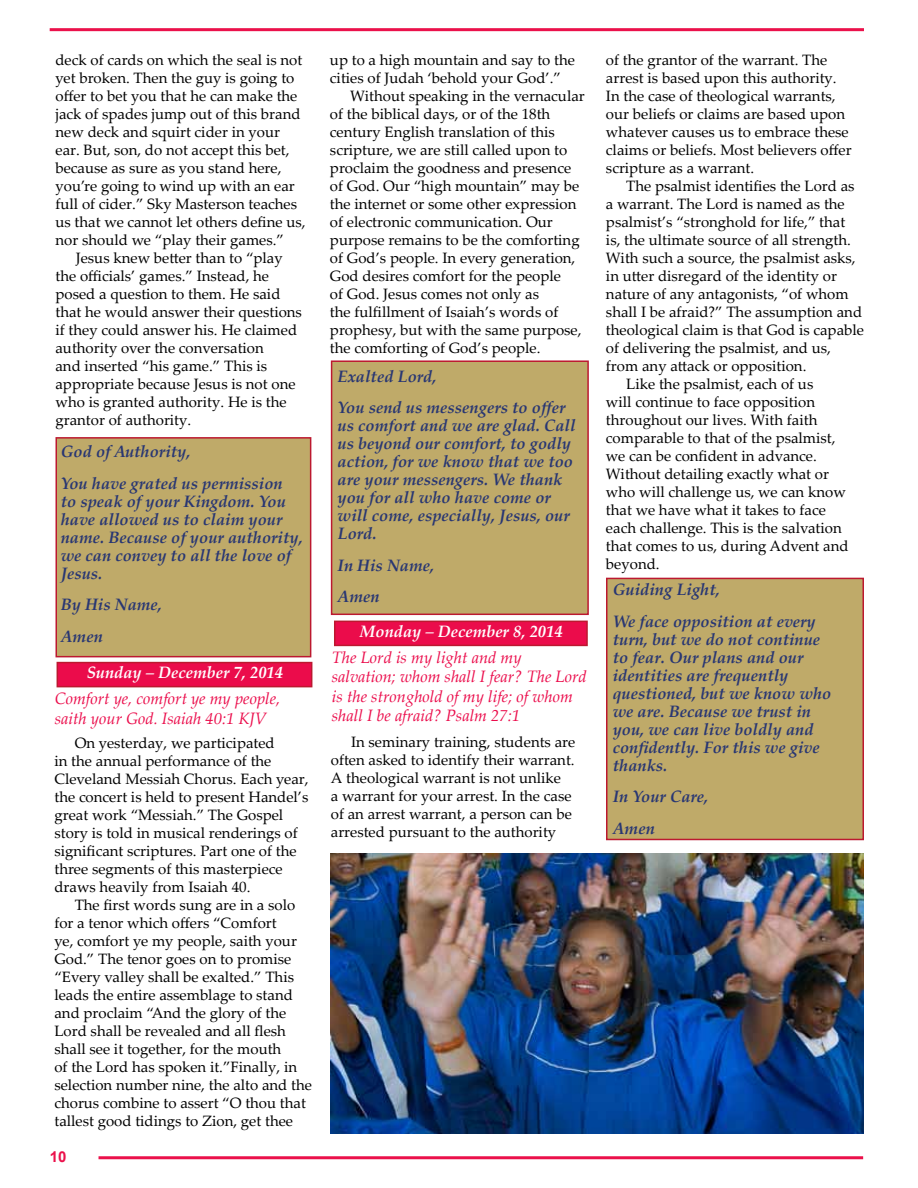
<style>
.page{position:relative;width:918px;height:1188px;background:#fff}
.page>*{position:absolute;margin:0;border:0;box-sizing:border-box;transform-origin:0 0}
.t1{font:italic 700 16.5px/18px "Palatino Linotype";color:#293773}
.t2{font:italic 16.5px/19.5px "Palatino Linotype";color:#eb0c4b}
.t3{font:italic 700 16.5px "Palatino Linotype";color:#fff}
.t4{font:15px/18px "Palatino Linotype";color:#000}
.t5{font:700 15px "Arial";color:#eb114b}
</style>
<div class="page">
<hr style="left:99px;top:1156px;width:764px;height:3px;background:#eb114b">
<hr style="left:50px;top:28px;width:814px;height:3px;background:#eb114b">
<div style="left:57px;top:662px;width:255px;height:25px;background:#eb0c4b;border:2px solid #bc1930"></div>
<div style="left:331px;top:360px;width:258px;height:255px;background:#bfaa69;border:2px solid #bc1930"></div>
<div style="left:606px;top:578px;width:258px;height:262px;background:#bfaa69;border:2px solid #bc1930"></div>
<div style="left:334px;top:621px;width:254px;height:25px;background:#eb0c4b;border:2px solid #bc1930"></div>
<div style="left:56px;top:437px;width:255px;height:220px;background:#bfaa69;border:2px solid #bc1930"></div>
<img style="left:330px;top:854px;width:534px;height:280px">
<p class="t4" style="left:55px;top:51px;width:248px">deck of cards on which the seal is not</p>
<p class="t4" style="left:55px;top:69px;width:240px">yet broken. Then the guy is going to</p>
<p class="t4" style="left:55px;top:87px;width:243px">offer to bet you that he can make the</p>
<p class="t4" style="left:55px;top:105px;width:247px">jack of spades jump out of this brand</p>
<p class="t4" style="left:55px;top:123px;width:226px">new deck and squirt cider in your</p>
<p class="t4" style="left:55px;top:141px;width:236px">ear. But, son, do not accept this bet,</p>
<p class="t4" style="left:55px;top:159px;width:227px">because as sure as you stand here,</p>
<p class="t4" style="left:55px;top:177px;width:241px">you’re going to wind up with an ear</p>
<p class="t4" style="left:55px;top:195px;width:243px">full of cider.” Sky Masterson teaches</p>
<p class="t4" style="left:55px;top:213px;width:252px">us that we cannot let others define us,</p>
<p class="t4" style="left:55px;top:231px;width:230px">nor should we “play their games.”</p>
<p class="t4" style="left:76px;top:249px;width:209px">Jesus knew better than to “play</p>
<p class="t4" style="left:55px;top:267px;width:215px">the officials’ games.” Instead, he</p>
<p class="t4" style="left:55px;top:285px;width:227px">posed a question to them. He said</p>
<p class="t4" style="left:55px;top:303px;width:248px">that he would answer their questions</p>
<p class="t4" style="left:55px;top:321px;width:243px">if they could answer his. He claimed</p>
<p class="t4" style="left:55px;top:339px;width:210px">authority over the conversation</p>
<p class="t4" style="left:55px;top:357px;width:213px">and inserted “his game.” This is</p>
<p class="t4" style="left:55px;top:375px;width:242px">appropriate because Jesus is not one</p>
<p class="t4" style="left:55px;top:393px;width:233px">who is granted authority. He is the</p>
<p class="t4" style="left:55px;top:411px;width:137px">grantor of authority.</p>
<p class="t1" style="left:61px;top:435px;width:224px;line-height:31.5px">God of Authority,<br>You have grated us permission</p>
<p class="t1" style="left:61px;top:491px;width:244px">to speak of your Kingdom. You have allowed us to claim your name. Because of your authority, we can convey to all the love of<br>Jesus.</p>
<p class="t1" style="left:61px;top:588px;width:103px;line-height:31.5px">By His Name,<br>Amen</p>
<p class="t3" style="left:87px;top:661px;width:198px">Sunday – December 7, 2014</p>
<p class="t2" style="left:55px;top:688px;width:227px">Comfort ye, comfort ye my people, saith your God. Isaiah 40:1 KJV</p>
<p class="t4" style="left:54px;top:733px;width:256px;text-indent:20px">On yesterday, we participated<br>in the annual performance of the Cleveland Messiah Chorus. Each year, the concert is held to present Handel’s great work “Messiah.” The Gospel story is told in musical renderings of significant scriptures. Part one of the three segments of this masterpiece draws heavily from Isaiah 40.</p>
<p class="t4" style="left:54px;top:895px;width:259px;text-indent:20px">The first words sung are in a solo for a tenor which offers “Comfort<br>ye, comfort ye my people, saith your God.” The tenor goes on to promise “Every valley shall be exalted.” This leads the entire assemblage to stand and proclaim “And the glory of the Lord shall be revealed and all flesh shall see it together, for the mouth<br>of the Lord has spoken it.”Finally, in selection number nine, the alto and the chorus combine to assert “O thou that tallest good tidings to Zion, get thee</p>
<p class="t5" style="left:50px;top:1146px;width:18px">10</p>
<p class="t4" style="left:330px;top:50px;width:246px">up to a high mountain and say to the</p>
<p class="t4" style="left:330px;top:68px;width:233px">cities of Judah ‘behold your God’.”</p>
<p class="t4" style="left:350px;top:86px;width:236px">Without speaking in the vernacular</p>
<p class="t4" style="left:330px;top:104px;width:222px">of the biblical days, or of the 18th</p>
<p class="t4" style="left:330px;top:122px;width:226px">century English translation of this</p>
<p class="t4" style="left:330px;top:140px;width:239px">scripture, we are still called upon to</p>
<p class="t4" style="left:330px;top:158px;width:243px">proclaim the goodness and presence</p>
<p class="t4" style="left:330px;top:176px;width:251px">of God. Our “high mountain” may be</p>
<p class="t4" style="left:330px;top:194px;width:248px">the internet or some other expression</p>
<p class="t4" style="left:330px;top:212px;width:224px">of electronic communication. Our</p>
<p class="t4" style="left:330px;top:230px;width:251px">purpose remains to be the comforting</p>
<p class="t4" style="left:330px;top:248px;width:247px">of God’s people. In every generation,</p>
<p class="t4" style="left:330px;top:266px;width:233px">God desires comfort for the people</p>
<p class="t4" style="left:330px;top:284px;width:211px">of God. Jesus comes not only as</p>
<p class="t4" style="left:330px;top:302px;width:230px">the fulfillment of Isaiah’s words of</p>
<p class="t4" style="left:330px;top:320px;width:253px">prophesy, but with the same purpose,</p>
<p class="t4" style="left:330px;top:338px;width:212px">the comforting of God’s people.</p>
<p class="t1" style="left:338px;top:360px;width:229px;line-height:31.5px">Exalted Lord,<br>You send us messengers to offer</p>
<p class="t1" style="left:338px;top:416px;width:239px">us comfort and we are glad. Call us beyond our comfort, to godly action, for we know that we too are your messengers. We thank you for all who have come or will come, especially, Jesus, our<br>Lord.</p>
<p class="t1" style="left:338px;top:549px;width:98px;line-height:31.5px">In His Name,<br>Amen</p>
<p class="t3" style="left:360px;top:620px;width:204px">Monday – December 8, 2014</p>
<p class="t2" style="left:332px;top:647px;width:256px">The Lord is my light and my salvation; whom shall I fear? The Lord is the stronghold of my life; of whom shall I be afraid? Psalm 27:1</p>
<p class="t4" style="left:331px;top:732px;width:246px;text-indent:20px">In seminary training, students are often asked to identify their warrant.<br>A theological warrant is not unlike<br>a warrant for your arrest. In the case of an arrest warrant, a person can be arrested pursuant to the authority</p>
<p class="t4" style="left:606px;top:51px;width:247px">of the grantor of the warrant. The arrest is based upon this authority.<br>In the case of theological warrants, our beliefs or claims are based upon whatever causes us to embrace these claims or beliefs. Most believers offer scripture as a warrant.</p>
<p class="t4" style="left:626px;top:177px;width:230px">The psalmist identifies the Lord as</p>
<p class="t4" style="left:606px;top:195px;width:240px">a warrant. The Lord is named as the</p>
<p class="t4" style="left:606px;top:213px;width:241px">psalmist’s “stronghold for life,” that</p>
<p class="t4" style="left:606px;top:231px;width:246px">is, the ultimate source of all strength.</p>
<p class="t4" style="left:606px;top:249px;width:251px">With such a source, the psalmist asks,</p>
<p class="t4" style="left:606px;top:267px;width:233px">in utter disregard of the identity or</p>
<p class="t4" style="left:606px;top:285px;width:244px">nature of any antagonists, “of whom</p>
<p class="t4" style="left:606px;top:303px;width:258px">shall I be afraid?” The assumption and</p>
<p class="t4" style="left:606px;top:321px;width:260px">theological claim is that God is capable</p>
<p class="t4" style="left:606px;top:339px;width:226px">of delivering the psalmist, and us,</p>
<p class="t4" style="left:606px;top:357px;width:202px">from any attack or opposition.</p>
<p class="t4" style="left:626px;top:375px;width:189px">Like the psalmist, each of us</p>
<p class="t4" style="left:606px;top:393px;width:211px">will continue to face opposition</p>
<p class="t4" style="left:606px;top:411px;width:213px">throughout our lives. With faith</p>
<p class="t4" style="left:606px;top:429px;width:231px">comparable to that of the psalmist,</p>
<p class="t4" style="left:606px;top:447px;width:212px">we can be confident in advance.</p>
<p class="t4" style="left:606px;top:465px;width:225px">Without detailing exactly what or</p>
<p class="t4" style="left:606px;top:483px;width:241px">who will challenge us, we can know</p>
<p class="t4" style="left:606px;top:501px;width:221px">that we have what it takes to face</p>
<p class="t4" style="left:606px;top:519px;width:237px">each challenge. This is the salvation</p>
<p class="t4" style="left:606px;top:537px;width:244px">that comes to us, during Advent and</p>
<p class="t4" style="left:606px;top:555px;width:55px">beyond.</p>
<p class="t1" style="left:613px;top:573px;width:205px;line-height:31.5px">Guiding Light,<br>We face opposition at every</p>
<p class="t1" style="left:613px;top:630px;width:220px">turn, but we do not continue to fear. Our plans and our identities are frequently questioned, but we know who we are. Because we trust in you, we can live boldly and confidently. For this we give thanks.</p>
<p class="t1" style="left:613px;top:780px;width:97px;line-height:31.5px">In Your Care,<br>Amen</p>
</div>
